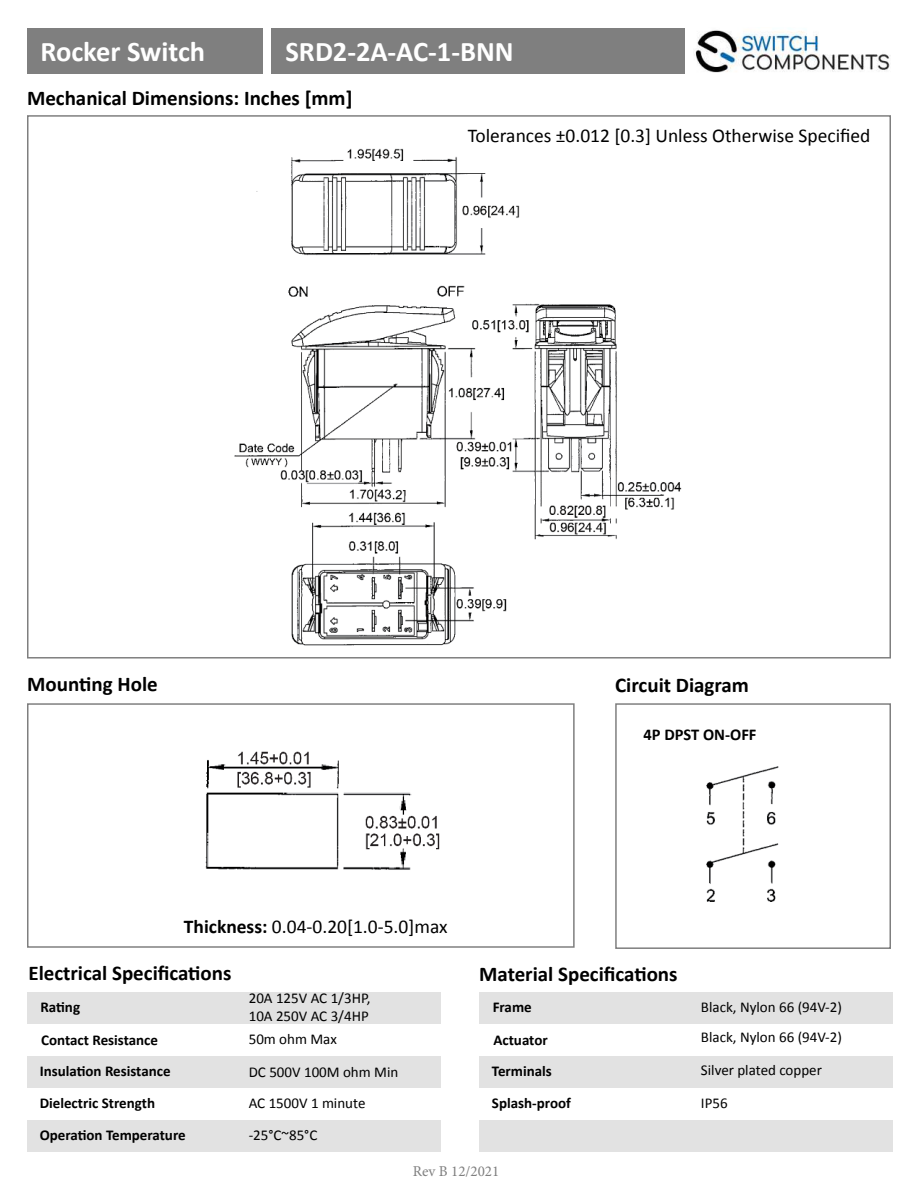
<style>
.page{position:relative;width:918px;height:1188px;background:#fff}
.page>*{position:absolute;margin:0;border:0;box-sizing:border-box;transform-origin:0 0}
.t1{font:700 28.5px "Calibri";color:#fff}
.t2{font:700 21px "Calibri";color:#000}
.t3{font:19.5px "Calibri";color:#000}
.t4{font:700 16.5px "Calibri";color:#000}
.t5{font:15px/18px "Calibri";color:#000}
.t6{font:700 15px "Calibri";color:#000}
.t7{font:15px "Minion Pro";color:#7f7f7f}
.s1{font-weight:700}
</style>
<div class="page">
<img style="left:695px;top:30px;width:196px;height:43px">
<div style="left:27px;top:29px;width:236px;height:45px;background:#7f7f7f"></div>
<div style="left:27px;top:703px;width:548px;height:245px;border:2px solid #7f7f7f"></div>
<div style="left:615px;top:703px;width:276px;height:246px;border:2px solid #7f7f7f"></div>
<div style="left:27px;top:992px;width:414px;height:31px;background:#e2e2e2"></div>
<div style="left:479px;top:992px;width:414px;height:31px;background:#e2e2e2"></div>
<div style="left:27px;top:1056px;width:414px;height:32px;background:#e2e2e2"></div>
<div style="left:479px;top:1056px;width:414px;height:32px;background:#e2e2e2"></div>
<div style="left:27px;top:1120px;width:414px;height:32px;background:#e2e2e2"></div>
<div style="left:479px;top:1120px;width:414px;height:32px;background:#e2e2e2"></div>
<div style="left:271px;top:28px;width:414px;height:46px;background:#7f7f7f"></div>
<img style="left:205px;top:751px;width:235px;height:119px">
<img style="left:706px;top:766px;width:73px;height:136px">
<img style="left:234px;top:148px;width:448px;height:498px">
<h1 class="t1" style="left:40px;top:31px;width:166px">Rocker Switch</h1>
<h1 class="t1" style="left:286px;top:31px;width:230px">SRD2-2A-AC-1-BNN</h1>
<h2 class="t2" style="left:27px;top:91px;width:327px">Mechanical Dimensions: Inches [mm]</h2>
<h3 class="t3" style="left:468px;top:123px;width:404px">Tolerances ±0.012 [0.3] Unless Otherwise Speci昀椀ed</h3>
<h2 class="t2" style="left:27px;top:669px;width:132px">Moun琀椀ng Hole</h2>
<h2 class="t2" style="left:615px;top:671px;width:135px">Circuit Diagram</h2>
<h3 class="t3" style="left:184px;top:919px;width:265px"><span class="s1">Thickness:</span> 0.04-0.20[1.0-5.0]max</h3>
<p class="t4" style="left:644px;top:728px;width:114px">4P DPST ON-OFF</p>
<h2 class="t2" style="left:29px;top:958px;width:205px">Electrical Speci昀椀ca琀椀ons</h2>
<h2 class="t2" style="left:479px;top:959px;width:200px">Material Speci昀椀ca琀椀ons</h2>
<p class="t5" style="left:249px;top:990px;width:123px">20A 125V AC 1/3HP,<br>10A 250V AC 3/4HP</p>
<p class="t5" style="left:701px;top:999px;width:143px">Black, Nylon 66 (94V-2)</p>
<p class="t6" style="left:40px;top:996px;width:41px">Ra琀椀ng</p>
<p class="t6" style="left:493px;top:1002px;width:41px">Frame</p>
<p class="t6" style="left:41px;top:1029px;width:118px">Contact Resistance</p>
<p class="t6" style="left:493px;top:1029px;width:56px">Actuator</p>
<p class="t5" style="left:249px;top:1031px;width:90px">50m ohm Max</p>
<p class="t5" style="left:701px;top:1029px;width:143px">Black, Nylon 66 (94V-2)</p>
<p class="t5" style="left:249px;top:1064px;width:151px">DC 500V 100M ohm Min</p>
<p class="t5" style="left:701px;top:1060px;width:123px">Silver plated copper</p>
<p class="t6" style="left:40px;top:1061px;width:132px">Insula琀椀on Resistance</p>
<p class="t6" style="left:492px;top:1066px;width:62px">Terminals</p>
<p class="t6" style="left:40px;top:1093px;width:117px">Dielectric Strength</p>
<p class="t6" style="left:492px;top:1093px;width:81px">Splash-proof</p>
<p class="t6" style="left:40px;top:1125px;width:148px">Opera琀椀on Temperature</p>
<p class="t5" style="left:249px;top:1095px;width:118px">AC 1500V 1 minute</p>
<p class="t5" style="left:701px;top:1095px;width:28px">IP56</p>
<p class="t5" style="left:249px;top:1127px;width:70px">-25°C~85°C</p>
<p class="t7" style="left:413px;top:1162px;width:88px">Rev B 12/2021</p>
</div>
